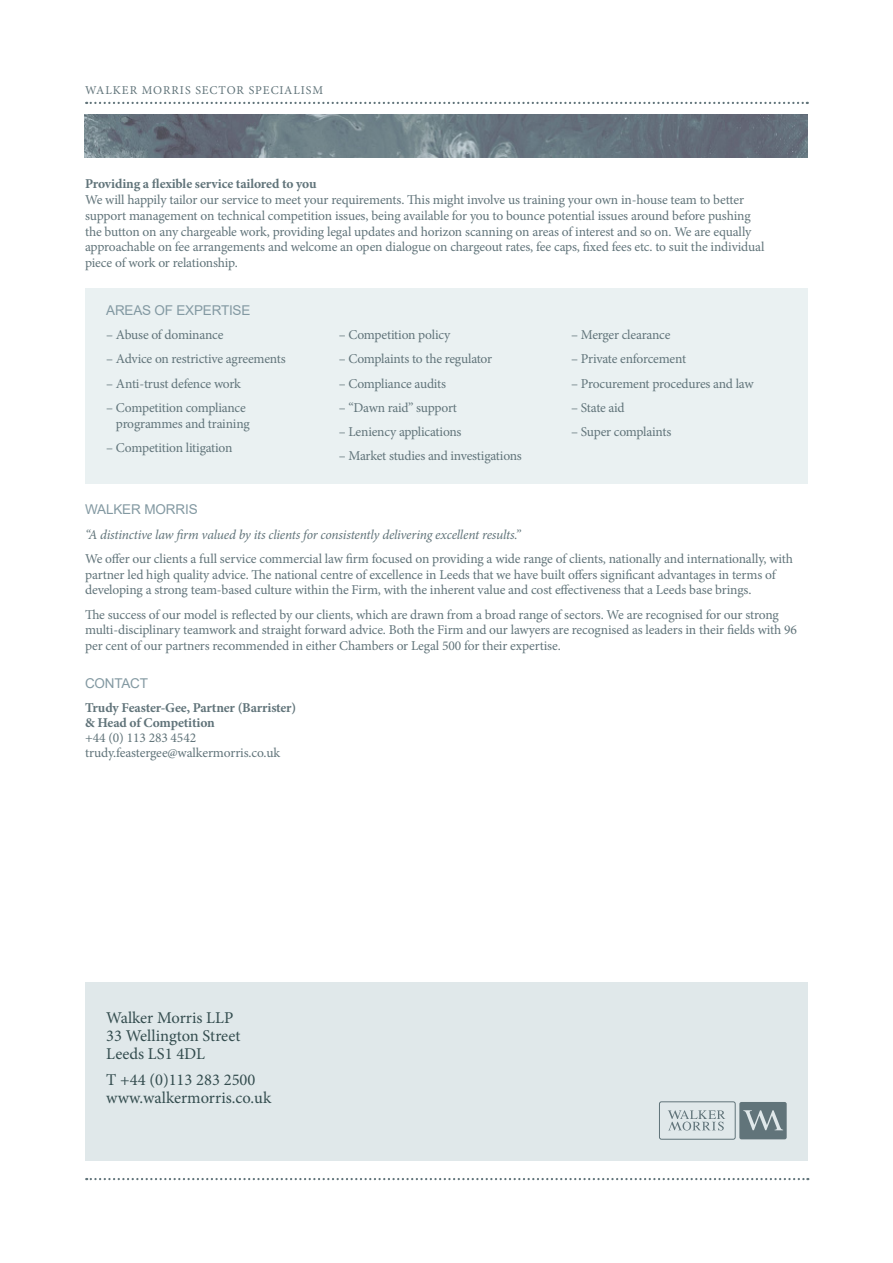
<style>
.page{position:relative;width:893px;height:1263px;background:#fff}
.page>*{position:absolute;margin:0;border:0;box-sizing:border-box;transform-origin:0 0}
.WM_footer{font:16.5px/18px "Minion Pro";color:#344d4f}
.WM_body_copy{font:13.5px/15.8px "Minion Pro";letter-spacing:-.01em;color:#61747a}
.WM_body_copy__last_l{font:13.5px/15.8px "Minion Pro";letter-spacing:-.015em;color:#61747a}
.WM_body_copy_smaller{font:13.5px/15.8px "Minion Pro";letter-spacing:-.015em;color:#61747a;text-align:right}
.WM_body_copy-2{font:italic 13.5px "Minion Pro";letter-spacing:-.02em;color:#61747a}
.WM_body_copy-3{font:700 13.5px/15px "Minion Pro";letter-spacing:-.015em;color:#61747a}
.WM_sub_head_smaller{font:13.5px "Arial";letter-spacing:-.015em;color:#8399a2}
.WM_sub_head{font:13.5px "Arial";letter-spacing:-.01em;color:#8399a2}
.WM_running_header{font:12px "Minion Pro";letter-spacing:.08em;color:#61747a}
.s1{font-weight:700}
</style>
<div class="page">
<svg style="left:86px;top:102px;width:722px;height:2px"></svg>
<svg style="left:86px;top:1178px;width:722px;height:2px"></svg>
<div style="left:85px;top:982px;width:723px;height:179px;background:#e0e8ea"></div>
<svg style="left:668px;top:1110px;width:57px;height:20px"></svg>
<div style="left:659px;top:1101px;width:77px;height:39px;border:1px solid #61747a;border-radius:2px"></div>
<svg style="left:739px;top:1102px;width:48px;height:37px;background:#74868b"></svg>
<div style="left:85px;top:288px;width:723px;height:195px;background:#eaf1f2"></div>
<img style="left:85px;top:115px;width:723px;height:42px">
<p class="WM_running_header" style="left:85px;top:82px;width:240px">WALKER MORRIS SECTOR SPECIALISM</p>
<p class="WM_body_copy__last_l" style="left:85px;top:176px;width:681px"><span class="s1">Providing a flexible service tailored to you<br></span>We will happily tailor our service to meet your requirements. This might involve us training your own in-house team to better support management on technical competition issues, being available for you to bounce potential issues around before pushing the button on any chargeable work, providing legal updates and horizon scanning on areas of interest and so on. We are equally approachable on fee arrangements and welcome an open dialogue on chargeout rates, fee caps, fixed fees etc. to suit the individual piece of work or relationship.</p>
<p class="WM_sub_head_smaller" style="left:106px;top:301px;width:146px">AREAS OF EXPERTISE</p>
<p class="WM_body_copy_smaller" style="left:106px;top:327px;width:119px">– Abuse of dominance</p>
<p class="WM_body_copy_smaller" style="left:106px;top:351px;width:181px">– Advice on restrictive agreements</p>
<p class="WM_body_copy_smaller" style="left:106px;top:376px;width:136px">– Anti-trust defence work</p>
<p class="WM_body_copy_smaller" style="left:106px;top:400px;width:145px">– Competition compliance programmes and training</p>
<p class="WM_body_copy_smaller" style="left:106px;top:440px;width:128px">– Competition litigation</p>
<p class="WM_body_copy_smaller" style="left:339px;top:327px;width:113px">– Competition policy</p>
<p class="WM_body_copy_smaller" style="left:339px;top:351px;width:155px">– Complaints to the regulator</p>
<p class="WM_body_copy_smaller" style="left:339px;top:376px;width:109px">– Compliance audits</p>
<p class="WM_body_copy_smaller" style="left:339px;top:400px;width:120px">– “Dawn raid” support</p>
<p class="WM_body_copy_smaller" style="left:339px;top:424px;width:124px">– Leniency applications</p>
<p class="WM_body_copy_smaller" style="left:339px;top:448px;width:185px">– Market studies and investigations</p>
<p class="WM_body_copy_smaller" style="left:571px;top:327px;width:101px">– Merger clearance</p>
<p class="WM_body_copy_smaller" style="left:571px;top:351px;width:116px">– Private enforcement</p>
<p class="WM_body_copy_smaller" style="left:571px;top:376px;width:184px">– Procurement procedures and law</p>
<p class="WM_body_copy_smaller" style="left:571px;top:400px;width:55px">– State aid</p>
<p class="WM_body_copy_smaller" style="left:571px;top:424px;width:102px">– Super complaints</p>
<p class="WM_sub_head" style="left:85px;top:500px;width:114px">WALKER MORRIS</p>
<p class="WM_body_copy-2" style="left:85px;top:525px;width:437px">“A distinctive law firm valued by its clients for consistently delivering excellent results.”</p>
<p class="WM_body_copy" style="left:85px;top:551px;width:709px">We offer our clients a full service commercial law firm focused on providing a wide range of clients, nationally and internationally, with partner led high quality advice. The national centre of excellence in Leeds that we have built offers significant advantages in terms of developing a strong team-based culture within the Firm, with the inherent value and cost effectiveness that a Leeds base brings.</p>
<p class="WM_body_copy" style="left:85px;top:607px;width:713px">The success of our model is reflected by our clients, which are drawn from a broad range of sectors. We are recognised for our strong multi-disciplinary teamwork and straight forward advice. Both the Firm and our lawyers are recognised as leaders in their fields with 96 per cent of our partners recommended in either Chambers or Legal 500 for their expertise.</p>
<p class="WM_sub_head_smaller" style="left:85px;top:674px;width:65px">CONTACT</p>
<p class="WM_body_copy-3" style="left:85px;top:699px;width:213px">Trudy Feaster-Gee, Partner (Barrister) &amp; Head of Competition</p>
<p class="WM_body_copy" style="left:85px;top:729px;width:113px">+44 (0) 113 283 4542</p>
<p class="WM_body_copy" style="left:85px;top:744px;width:197px">trudy.feastergee@walkermorris.co.uk</p>
<p class="WM_footer" style="left:106px;top:1008px;width:136px">Walker Morris LLP<br>33 Wellington Street<br>Leeds LS1 4DL</p>
<p class="WM_footer" style="left:106px;top:1071px;width:167px">T +44 (0)113 283 2500 www.walkermorris.co.uk</p>
</div>
